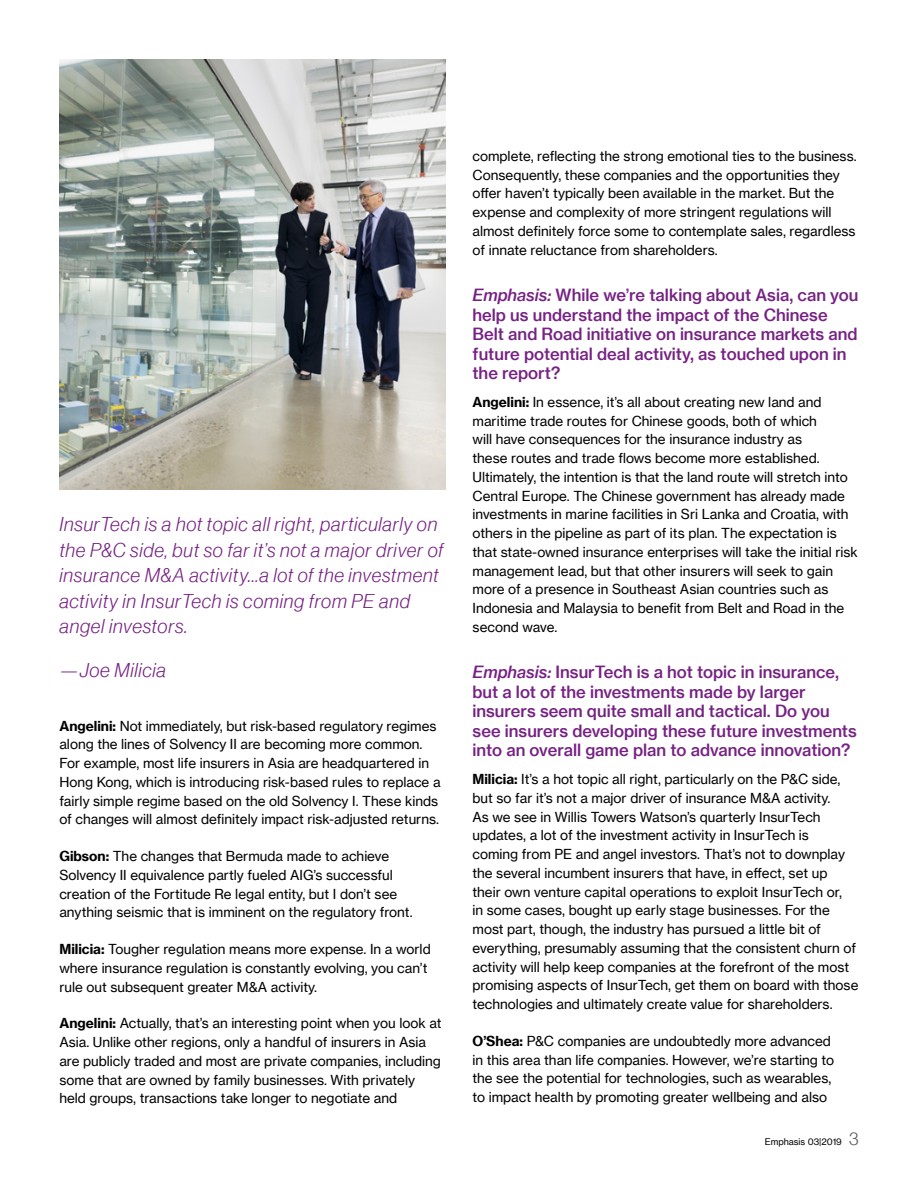
<style>
.page{position:relative;width:918px;height:1188px;background:#fff}
.page>*{position:absolute;margin:0;border:0;box-sizing:border-box;transform-origin:0 0}
.t1{font:19.5px/25.5px "N Haas Grotesk DS Pro 46 Lt It";letter-spacing:.04em;color:#762283}
.t2{font:16.5px/19.5px "N Haas Grotesk TX Pro 65 Md";color:#762283}
.t3{font:13.5px/18.8px "N Haas Grotesk TX Pro 55 Rg";color:#000}
.t4{font:9px "N Haas Grotesk TX Pro 55 Rg";color:#000}
.s1{font-family:"N Haas Grotesk TX Pro 75 Bd"}
.s2{font-family:"N Haas Grotesk TX Pro 66 Md It"}
.s3{font-family:"N Haas Grotesk DS Pro 45 Lt";font-size:18px;color:#58595b}
</style>
<div class="page">
<img style="left:59px;top:59px;width:387px;height:430px">
<h1 class="t1" style="left:59px;top:512px;width:385px">InsurTech is a hot topic all right, particularly on the P&amp;C side, but so far it’s not a major driver of insurance M&amp;A activity…a lot of the investment activity in InsurTech is coming from PE and angel investors.</h1>
<h1 class="t1" style="left:59px;top:657px;width:108px">—Joe Milicia</h1>
<p class="t3" style="left:59px;top:716px;width:383px"><span class="s1">Angelini:</span> Not immediately, but risk-based regulatory regimes along the lines of Solvency II are becoming more common.<br>For example, most life insurers in Asia are headquartered in Hong Kong, which is introducing risk-based rules to replace a fairly simple regime based on the old Solvency I. These kinds of changes will almost definitely impact risk-adjusted returns.</p>
<p class="t3" style="left:59px;top:847px;width:355px"><span class="s1">Gibson:</span> The changes that Bermuda made to achieve Solvency II equivalence partly fueled AIG’s successful creation of the Fortitude Re legal entity, but I don’t see anything seismic that is imminent on the regulatory front.</p>
<p class="t3" style="left:59px;top:940px;width:373px"><span class="s1">Milicia:</span> Tougher regulation means more expense. In a world where insurance regulation is constantly evolving, you can’t rule out subsequent greater M&amp;A activity.</p>
<p class="t3" style="left:59px;top:1014px;width:384px"><span class="s1">Angelini:</span> Actually, that’s an interesting point when you look at Asia. Unlike other regions, only a handful of insurers in Asia are publicly traded and most are private companies, including some that are owned by family businesses. With privately held groups, transactions take longer to negotiate and</p>
<p class="t3" style="left:472px;top:147px;width:386px">complete, reflecting the strong emotional ties to the business.<br>Consequently, these companies and the opportunities they offer haven’t typically been available in the market. But the expense and complexity of more stringent regulations will almost definitely force some to contemplate sales, regardless of innate reluctance from shareholders.</p>
<p class="t2" style="left:472px;top:285px;width:388px"><span class="s2">Emphasis:</span> While we’re talking about Asia, can you help us understand the impact of the Chinese Belt and Road initiative on insurance markets and future potential deal activity, as touched upon in the report?</p>
<p class="t3" style="left:472px;top:393px;width:387px"><span class="s1">Angelini:</span> In essence, it’s all about creating new land and maritime trade routes for Chinese goods, both of which<br>will have consequences for the insurance industry as<br>these routes and trade flows become more established.<br>Ultimately, the intention is that the land route will stretch into Central Europe. The Chinese government has already made investments in marine facilities in Sri Lanka and Croatia, with others in the pipeline as part of its plan. The expectation is that state-owned insurance enterprises will take the initial risk management lead, but that other insurers will seek to gain more of a presence in Southeast Asian countries such as Indonesia and Malaysia to benefit from Belt and Road in the second wave.</p>
<p class="t2" style="left:472px;top:663px;width:386px"><span class="s2">Emphasis:</span> InsurTech is a hot topic in insurance, but a lot of the investments made by larger insurers seem quite small and tactical. Do you see insurers developing these future investments into an overall game plan to advance innovation?</p>
<p class="t3" style="left:472px;top:770px;width:388px"><span class="s1">Milicia:</span> It’s a hot topic all right, particularly on the P&amp;C side, but so far it’s not a major driver of insurance M&amp;A activity.<br>As we see in Willis Towers Watson’s quarterly InsurTech updates, a lot of the investment activity in InsurTech is<br>coming from PE and angel investors. That’s not to downplay the several incumbent insurers that have, in effect, set up their own venture capital operations to exploit InsurTech or,<br>in some cases, bought up early stage businesses. For the most part, though, the industry has pursued a little bit of everything, presumably assuming that the consistent churn of activity will help keep companies at the forefront of the most promising aspects of InsurTech, get them on board with those technologies and ultimately create value for shareholders.</p>
<p class="t3" style="left:472px;top:1032px;width:363px"><span class="s1">O’Shea:</span> P&amp;C companies are undoubtedly more advanced in this area than life companies. However, we’re starting to the see the potential for technologies, such as wearables, to impact health by promoting greater wellbeing and also</p>
<p class="t4" style="left:765px;top:1136px;width:95px">Emphasis 03|2019 <span class="s3">3</span></p>
</div>
